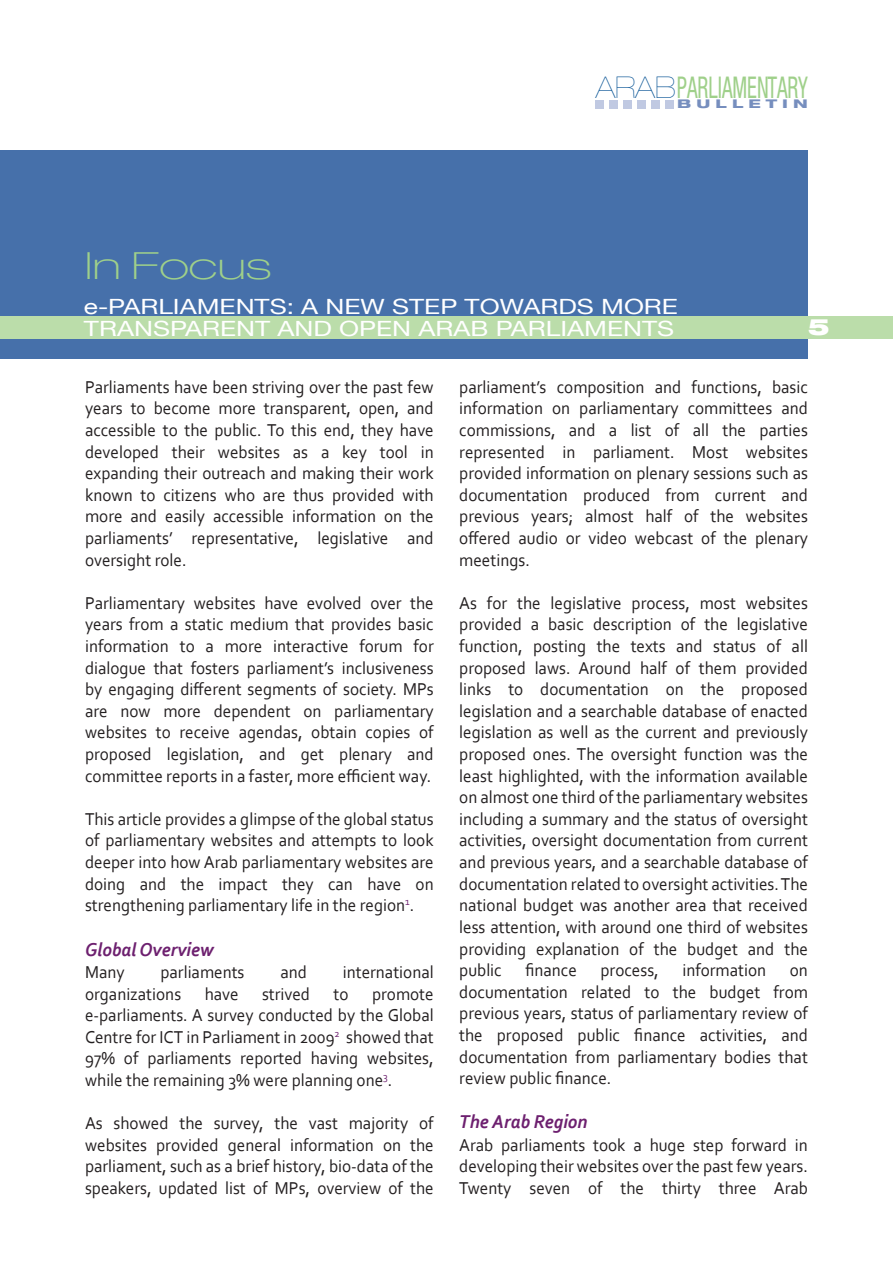
<style>
.page{position:relative;width:893px;height:1263px;background:#fff}
.page>*{position:absolute;margin:0;border:0;box-sizing:border-box;transform-origin:0 0}
.t1{font:100 expanded 37.5px "Helvetica Neue";color:#9fd08a;scale:1.25 1}
.t2{font:condensed 30px "Helvetica Neue";color:#9fd08a;scale:.7 1}
.t3{font:900 expanded 22.5px "Helvetica Neue";color:#fff}
.t4{font:21px/22.5px "Helvetica Neue";color:#fff;scale:1.25 1}
.t5{font:italic 700 19.5px "Corbel";color:#6d206f;scale:.95 1}
.t6{font:18px/21.6px "Corbel";color:#231f20;text-align:justify;scale:.95 1}
.t7{font:800 expanded 12px "Helvetica Neue";letter-spacing:.34em;color:#768ebe;scale:1.25 1}
.s1{font-weight:900;font-stretch:expanded;color:#004f92}
</style>
<div class="page">
<div style="left:0;top:150px;width:808px;height:209px;background:#4670aa"></div>
<div style="left:0;top:316px;width:893px;height:23px;background:#bda"></div>
<div style="left:665px;top:100px;width:8px;height:8px;background:#c0c9e2"></div>
<div style="left:651px;top:100px;width:8px;height:8px;background:#c0c9e2"></div>
<div style="left:637px;top:100px;width:9px;height:8px;background:#c0c9e2"></div>
<div style="left:623px;top:100px;width:8px;height:8px;background:#c0c9e2"></div>
<div style="left:609px;top:100px;width:9px;height:8px;background:#c0c9e2"></div>
<div style="left:596px;top:100px;width:8px;height:8px;background:#c0c9e2"></div>
<h2 class="t2" style="left:596px;top:77px;width:305px"><span class="s1">ARAB</span>PARLIAMENTARY</h2>
<p class="t7" style="left:677px;top:99px;width:106px">BULLETIN</p>
<h1 class="t1" style="left:85px;top:252px;width:151px">In Focus</h1>
<p class="t4" style="left:84px;top:294px;width:477px">E-PARLIAMENTS: A NEW STEP TOWARDS MORE<br>TRANSPARENT AND OPEN ARAB PARLIAMENTS</p>
<p class="t3" style="left:808px;top:318px;width:23px">5</p>
<p class="t6" style="left:85px;top:376px;width:369px">Parliaments have been striving over the past few years to become more transparent, open, and accessible to the public. To this end, they have developed their websites as a key tool in expanding their outreach and making their work known to citizens who are thus provided with more and easily accessible information on the parliaments’ representative, legislative and oversight role.</p>
<p class="t6" style="left:85px;top:592px;width:369px">Parliamentary websites have evolved over the years from a static medium that provides basic information to a more interactive forum for dialogue that fosters parliament’s inclusiveness by engaging different segments of society. MPs are now more dependent on parliamentary websites to receive agendas, obtain copies of proposed legislation, and get plenary and committee reports in a faster, more efficient way.</p>
<p class="t6" style="left:85px;top:808px;width:369px">This article provides a glimpse of the global status of parliamentary websites and attempts to look deeper into how Arab parliamentary websites are doing and the impact they can have on strengthening parliamentary life in the region<sup>1</sup>.</p>
<p class="t5" style="left:85px;top:937px;width:137px">Global Overview</p>
<p class="t6" style="left:85px;top:961px;width:43px">Many</p>
<p class="t6" style="left:161px;top:961px;width:90px">parliaments</p>
<p class="t6" style="left:280px;top:961px;width:29px">and</p>
<p class="t6" style="left:343px;top:961px;width:97px">international</p>
<p class="t6" style="left:85px;top:982px;width:103px">organizations</p>
<p class="t6" style="left:205px;top:982px;width:37px">have</p>
<p class="t6" style="left:262px;top:982px;width:52px">strived</p>
<p class="t6" style="left:334px;top:982px;width:17px">to</p>
<p class="t6" style="left:85px;top:982px;width:369px;text-indent:287px">promote e-parliaments. A survey conducted by the Global Centre for ICT in Parliament in 2009<sup>2</sup> showed that 97% of parliaments reported having websites, while the remaining 3% were planning one<sup>3</sup>.</p>
<p class="t6" style="left:85px;top:1112px;width:369px">As showed the survey, the vast majority of websites provided general information on the parliament, such as a brief history, bio-data of the speakers, updated list of MPs, overview of the</p>
<p class="t6" style="left:459px;top:376px;width:369px">parliament’s composition and functions, basic information on parliamentary committees and commissions, and a list of all the parties represented in parliament. Most websites provided information on plenary sessions such as documentation produced from current and previous years; almost half of the websites offered audio or video webcast of the plenary meetings.</p>
<p class="t6" style="left:459px;top:592px;width:369px">As for the legislative process, most websites provided a basic description of the legislative function, posting the texts and status of all proposed laws. Around half of them provided links to documentation on the proposed legislation and a searchable database of enacted legislation as well as the current and previously proposed ones. The oversight function was the least highlighted, with the information available on almost one third of the parliamentary websites including a summary and the status of oversight activities, oversight documentation from current and previous years, and a searchable database of documentation related to oversight activities.The national budget was another area that received less attention, with around one third of websites providing explanation of the budget and the public</p>
<p class="t6" style="left:525px;top:959px;width:56px">finance</p>
<p class="t6" style="left:600px;top:959px;width:63px">process,</p>
<p class="t6" style="left:682px;top:959px;width:90px">information</p>
<p class="t6" style="left:459px;top:959px;width:369px;text-indent:331px">on documentation related to the budget from previous years, status of parliamentary review of the proposed public finance activities, and documentation from parliamentary bodies that review public finance.</p>
<p class="t5" style="left:459px;top:1110px;width:136px">The Arab Region</p>
<p class="t6" style="left:459px;top:1134px;width:369px">Arab parliaments took a huge step forward in developing their websites over the past few years.<br>Twenty seven of the thirty three Arab</p>
</div>
